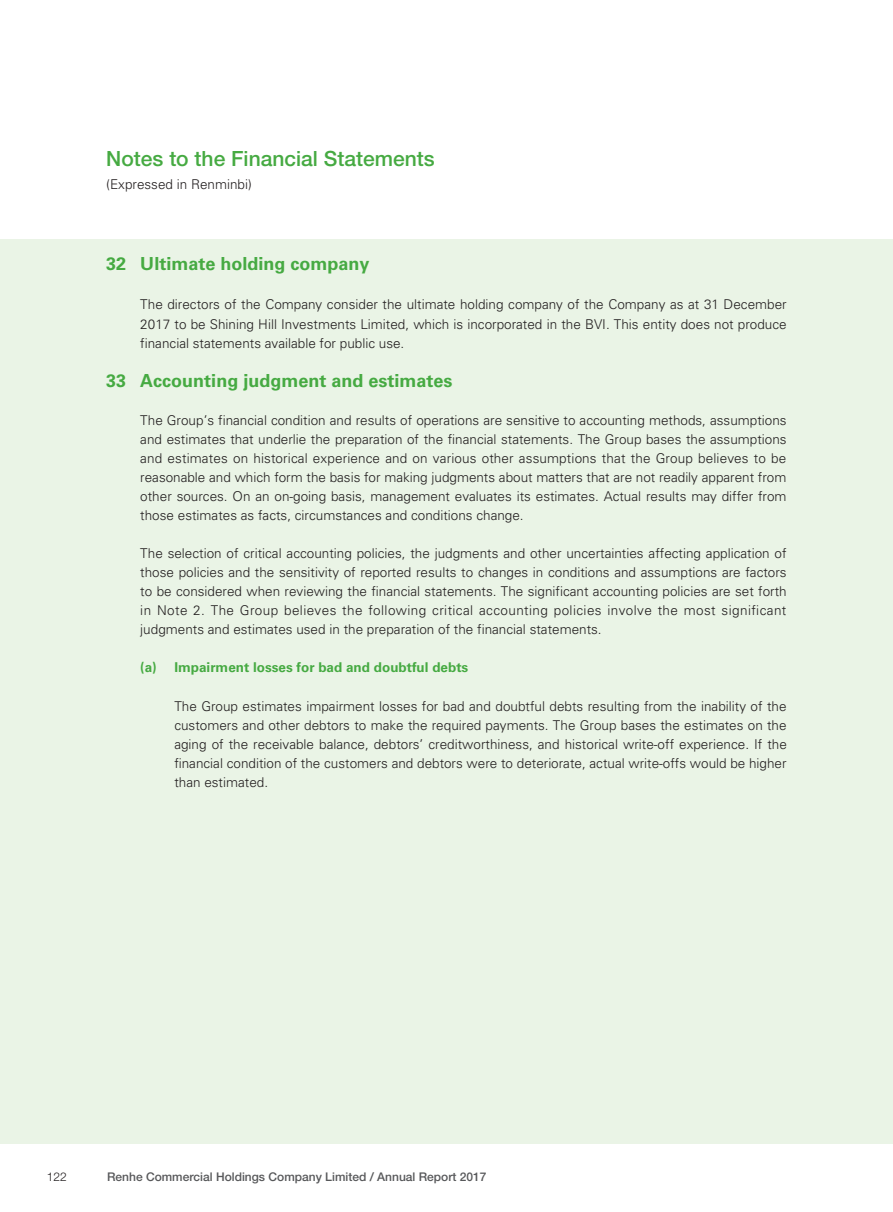
<style>
.page{position:relative;width:893px;height:1212px;background:#fff}
.page>*{position:absolute;margin:0;border:0;box-sizing:border-box;transform-origin:0 0}
.t1{font:500 21px "Helvetica Neue LT Std";color:#46aa42}
._01_H1{font:700 18px "Univers LT Std";color:#46aa42}
._00_txt{font:300 13.5px/19px "Univers LT Std";color:#231f20;text-align:justify}
._02_H2{font:700 13.5px "Univers LT Std";color:#46aa42}
.t2{font:500 12px "Helvetica Neue LT Std";color:#57585a}
.t3{font:300 12px "Helvetica Neue LT Std";color:#231f20}
</style>
<div class="page">
<div style="left:0;top:239px;width:893px;height:905px;background:#eaf4e6"></div>
<h1 class="t1" style="left:106px;top:146px;width:330px">Notes to the Financial Statements</h1>
<p class="_00_txt" style="left:106px;top:175px;width:147px">(Expressed in Renminbi)</p>
<p class="_01_H1" style="left:106px;top:253px;width:265px">32 Ultimate holding company</p>
<p class="_00_txt" style="left:140px;top:295px;width:648px;line-height:19.5px">The directors of the Company consider the ultimate holding company of the Company as at 31 December 2017 to be Shining Hill Investments Limited, which is incorporated in the BVI. This entity does not produce financial statements available for public use.</p>
<p class="_01_H1" style="left:106px;top:370px;width:348px">33 Accounting judgment and estimates</p>
<p class="_00_txt" style="left:140px;top:410px;width:648px">The Group’s financial condition and results of operations are sensitive to accounting methods, assumptions and estimates that underlie the preparation of the financial statements. The Group bases the assumptions and estimates on historical experience and on various other assumptions that the Group believes to be reasonable and which form the basis for making judgments about matters that are not readily apparent from other sources. On an on-going basis, management evaluates its estimates. Actual results may differ from those estimates as facts, circumstances and conditions change.</p>
<p class="_00_txt" style="left:140px;top:544px;width:648px">The selection of critical accounting policies, the judgments and other uncertainties affecting application of those policies and the sensitivity of reported results to changes in conditions and assumptions are factors to be considered when reviewing the financial statements. The significant accounting policies are set forth in Note 2. The Group believes the following critical accounting policies involve the most significant judgments and estimates used in the preparation of the financial statements.</p>
<p class="_02_H2" style="left:140px;top:660px;width:330px">(a) Impairment losses for bad and doubtful debts</p>
<p class="_00_txt" style="left:174px;top:696px;width:614px">The Group estimates impairment losses for bad and doubtful debts resulting from the inability of the customers and other debtors to make the required payments. The Group bases the estimates on the aging of the receivable balance, debtors’ creditworthiness, and historical write-off experience. If the financial condition of the customers and debtors were to deteriorate, actual write-offs would be higher than estimated.</p>
<p class="t3" style="left:47px;top:1169px;width:22px">122</p>
<p class="t2" style="left:107px;top:1169px;width:381px">Renhe Commercial Holdings Company Limited / Annual Report 2017</p>
</div>
